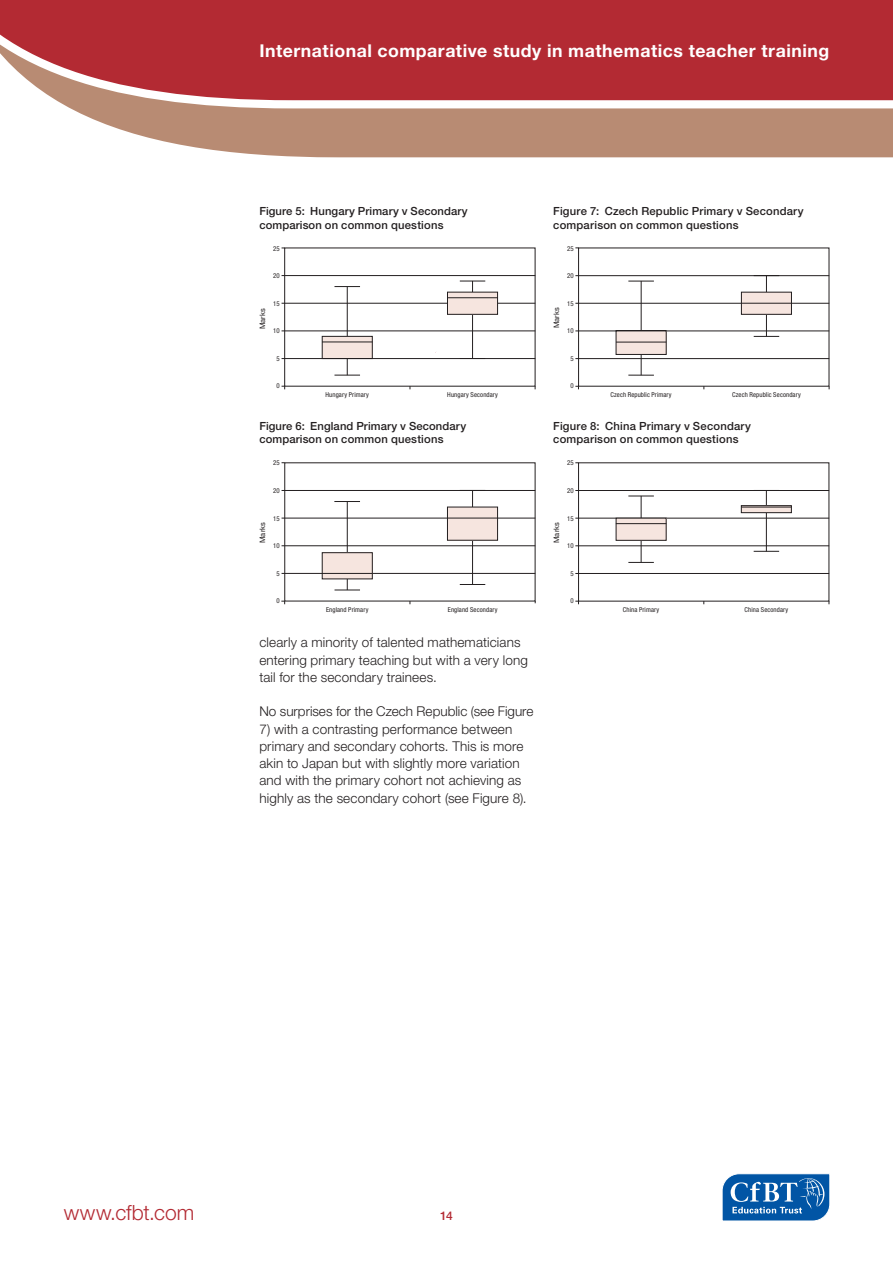
<style>
.page{position:relative;width:893px;height:1263px;background:#fff}
.page>*{position:absolute;margin:0;border:0;box-sizing:border-box;transform-origin:0 0}
.t1{font:300 21px "Helvetica Neue LT";color:#b32a33}
.t2{font:700 17.7px "Helvetica Neue LT";letter-spacing:.03em;color:#fff}
.t3{font:300 13.5px/17.2px "Helvetica Neue LT";letter-spacing:.01em;color:#231f20}
.t4{font:500 12px "Helvetica Neue LT";color:#b32a33}
.t5{font:500 11.25px/13.5px "Helvetica Neue LT";letter-spacing:.015em;color:#231f20}
.t6{font:7.5px "Helvetica Neue LT";color:#231f20}
.t7{font:condensed 6.75px "Helvetica Neue LT";letter-spacing:.015em;color:#231f20}
</style>
<div class="page">
<svg style="left:80px;top:113px;width:812px;height:44px;background:#be957f"></svg>
<svg style="left:0;top:0;width:892px;height:113px;background:#ba444a"></svg>
<svg style="left:722px;top:1173px;width:108px;height:48px;background:#3779b8"></svg>
<svg style="left:892px;top:0;width:1px;height:157px"></svg>
<hr style="left:282px;top:490px;width:253px;height:1px;background:#231f20">
<hr style="left:282px;top:518px;width:253px;height:1px;background:#231f20">
<hr style="left:282px;top:545px;width:253px;height:1px;background:#231f20">
<hr style="left:282px;top:573px;width:253px;height:1px;background:#231f20">
<svg style="left:334px;top:501px;width:26px;height:1px"></svg>
<svg style="left:335px;top:590px;width:25px;height:1px"></svg>
<hr style="left:347px;top:501px;width:1px;height:89px;background:#231f20">
<svg style="left:460px;top:584px;width:25px;height:1px"></svg>
<hr style="left:472px;top:490px;width:1px;height:94px;background:#231f20">
<div style="left:322px;top:553px;width:50px;height:26px;background:#f6e5df"></div>
<div style="left:322px;top:552px;width:51px;height:27px;border:1px solid #231f20"></div>
<hr style="left:322px;top:573px;width:50px;height:1px;background:#231f20">
<div style="left:447px;top:507px;width:51px;height:33px;background:#f6e5df"></div>
<div style="left:447px;top:507px;width:51px;height:33px;border:1px solid #231f20"></div>
<hr style="left:447px;top:518px;width:51px;height:1px;background:#231f20">
<hr style="left:472px;top:281px;width:1px;height:78px;background:#231f20">
<svg style="left:460px;top:281px;width:25px;height:1px"></svg>
<hr style="left:347px;top:286px;width:1px;height:89px;background:#231f20">
<div style="left:322px;top:336px;width:50px;height:23px;background:#f6e5df"></div>
<div style="left:322px;top:336px;width:50px;height:23px;border:1px solid #231f20"></div>
<hr style="left:282px;top:275px;width:253px;height:1px;background:#231f20">
<hr style="left:282px;top:303px;width:253px;height:1px;background:#231f20">
<hr style="left:282px;top:331px;width:253px;height:1px;background:#231f20">
<hr style="left:282px;top:358px;width:253px;height:1px;background:#231f20">
<svg style="left:334px;top:375px;width:26px;height:1px"></svg>
<hr style="left:322px;top:342px;width:50px;height:1px;background:#231f20">
<svg style="left:334px;top:286px;width:26px;height:1px"></svg>
<div style="left:447px;top:292px;width:51px;height:22px;background:#f6e5df"></div>
<div style="left:447px;top:292px;width:51px;height:23px;border:1px solid #231f20"></div>
<hr style="left:447px;top:297px;width:51px;height:1px;background:#231f20">
<hr style="left:575px;top:303px;width:254px;height:1px;background:#231f20">
<hr style="left:575px;top:275px;width:254px;height:1px;background:#231f20">
<hr style="left:575px;top:331px;width:254px;height:1px;background:#231f20">
<hr style="left:575px;top:358px;width:254px;height:1px;background:#231f20">
<svg style="left:628px;top:281px;width:26px;height:1px"></svg>
<hr style="left:641px;top:281px;width:1px;height:94px;background:#231f20">
<svg style="left:628px;top:375px;width:26px;height:1px"></svg>
<div style="left:616px;top:331px;width:50px;height:23px;background:#f6e5df"></div>
<div style="left:616px;top:331px;width:50px;height:24px;border:1px solid #231f20"></div>
<hr style="left:616px;top:342px;width:50px;height:1px;background:#231f20">
<hr style="left:766px;top:276px;width:1px;height:60px;background:#231f20">
<svg style="left:754px;top:336px;width:25px;height:1px"></svg>
<div style="left:741px;top:292px;width:50px;height:22px;background:#f6e5df"></div>
<div style="left:741px;top:292px;width:51px;height:23px;border:1px solid #231f20"></div>
<hr style="left:741px;top:303px;width:51px;height:1px;background:#231f20">
<hr style="left:575px;top:490px;width:254px;height:1px;background:#231f20">
<hr style="left:575px;top:518px;width:254px;height:1px;background:#231f20">
<hr style="left:575px;top:545px;width:254px;height:1px;background:#231f20">
<hr style="left:575px;top:573px;width:254px;height:1px;background:#231f20">
<svg style="left:628px;top:562px;width:26px;height:1px"></svg>
<svg style="left:628px;top:496px;width:26px;height:1px"></svg>
<svg style="left:754px;top:551px;width:25px;height:1px"></svg>
<hr style="left:766px;top:490px;width:1px;height:61px;background:#231f20">
<div style="left:741px;top:506px;width:50px;height:7px;background:#f6e5df"></div>
<div style="left:741px;top:505px;width:51px;height:8px;border:1px solid #231f20"></div>
<hr style="left:741px;top:507px;width:50px;height:1px;background:#231f20">
<hr style="left:641px;top:496px;width:1px;height:66px;background:#231f20">
<div style="left:616px;top:518px;width:50px;height:22px;background:#f6e5df"></div>
<hr style="left:616px;top:523px;width:50px;height:1px;background:#231f20">
<h2 class="t2" style="left:260px;top:40px;width:571px">International comparative study in mathematics teacher training</h2>
<p class="t5" style="left:259px;top:204px;width:210px">Figure 5: Hungary Primary v Secondary comparison on common questions</p>
<p class="t7" style="left:273px;top:244px;width:8px">25</p>
<p class="t7" style="left:273px;top:272px;width:8px">20</p>
<p class="t7" style="left:273px;top:299px;width:8px">15</p>
<p class="t7" style="left:273px;top:327px;width:8px">10</p>
<p class="t7" style="left:277px;top:355px;width:5px">5</p>
<p class="t7" style="left:277px;top:382px;width:5px">0</p>
<p class="t6" style="left:258px;top:329px;width:22px;rotate:-90deg">Marks</p>
<p class="t5" style="left:553px;top:204px;width:252px">Figure 7: Czech Republic Primary v Secondary comparison on common questions</p>
<p class="t7" style="left:567px;top:244px;width:8px">25</p>
<p class="t7" style="left:567px;top:272px;width:8px">20</p>
<p class="t7" style="left:567px;top:299px;width:8px">15</p>
<p class="t7" style="left:567px;top:327px;width:8px">10</p>
<p class="t7" style="left:570px;top:355px;width:5px">5</p>
<p class="t7" style="left:570px;top:382px;width:5px">0</p>
<p class="t6" style="left:552px;top:328px;width:22px;rotate:-90deg">Marks</p>
<p class="t7" style="left:325px;top:391px;width:45px">Hungary Primary</p>
<p class="t7" style="left:447px;top:391px;width:52px">Hungary Secondary</p>
<p class="t5" style="left:259px;top:419px;width:208px">Figure 6: England Primary v Secondary comparison on common questions</p>
<p class="t7" style="left:273px;top:459px;width:8px">25</p>
<p class="t7" style="left:273px;top:487px;width:8px">20</p>
<p class="t7" style="left:273px;top:514px;width:8px">15</p>
<p class="t7" style="left:273px;top:542px;width:8px">10</p>
<p class="t7" style="left:277px;top:569px;width:5px">5</p>
<p class="t7" style="left:277px;top:597px;width:5px">0</p>
<p class="t6" style="left:258px;top:543px;width:22px;rotate:-90deg">Marks</p>
<p class="t7" style="left:610px;top:391px;width:63px">Czech Republic Primary</p>
<p class="t7" style="left:732px;top:391px;width:70px">Czech Republic Secondary</p>
<p class="t5" style="left:553px;top:419px;width:199px">Figure 8: China Primary v Secondary comparison on common questions</p>
<p class="t7" style="left:567px;top:459px;width:8px">25</p>
<p class="t7" style="left:567px;top:487px;width:8px">20</p>
<p class="t7" style="left:567px;top:514px;width:8px">15</p>
<p class="t7" style="left:567px;top:542px;width:8px">10</p>
<p class="t7" style="left:570px;top:569px;width:5px">5</p>
<p class="t7" style="left:570px;top:597px;width:5px">0</p>
<p class="t6" style="left:552px;top:543px;width:22px;rotate:-90deg">Marks</p>
<p class="t7" style="left:326px;top:606px;width:44px">England Primary</p>
<p class="t7" style="left:448px;top:606px;width:51px">England Secondary</p>
<p class="t7" style="left:623px;top:606px;width:38px">China Primary</p>
<p class="t7" style="left:745px;top:606px;width:45px">China Secondary</p>
<p class="t3" style="left:259px;top:633px;width:270px">clearly a minority of talented mathematicians entering primary teaching but with a very long tail for the secondary trainees.</p>
<p class="t3" style="left:259px;top:702px;width:276px">No surprises for the Czech Republic (see Figure</p>
<p class="t3" style="left:259px;top:720px;width:269px">7) with a contrasting performance between primary and secondary cohorts. This is more akin to Japan but with slightly more variation and with the primary cohort not achieving as highly as the secondary cohort (see Figure 8).</p>
<h1 class="t1" style="left:64px;top:1200px;width:132px">www.cfbt.com</h1>
<p class="t4" style="left:440px;top:1209px;width:14px">14</p>
</div>
